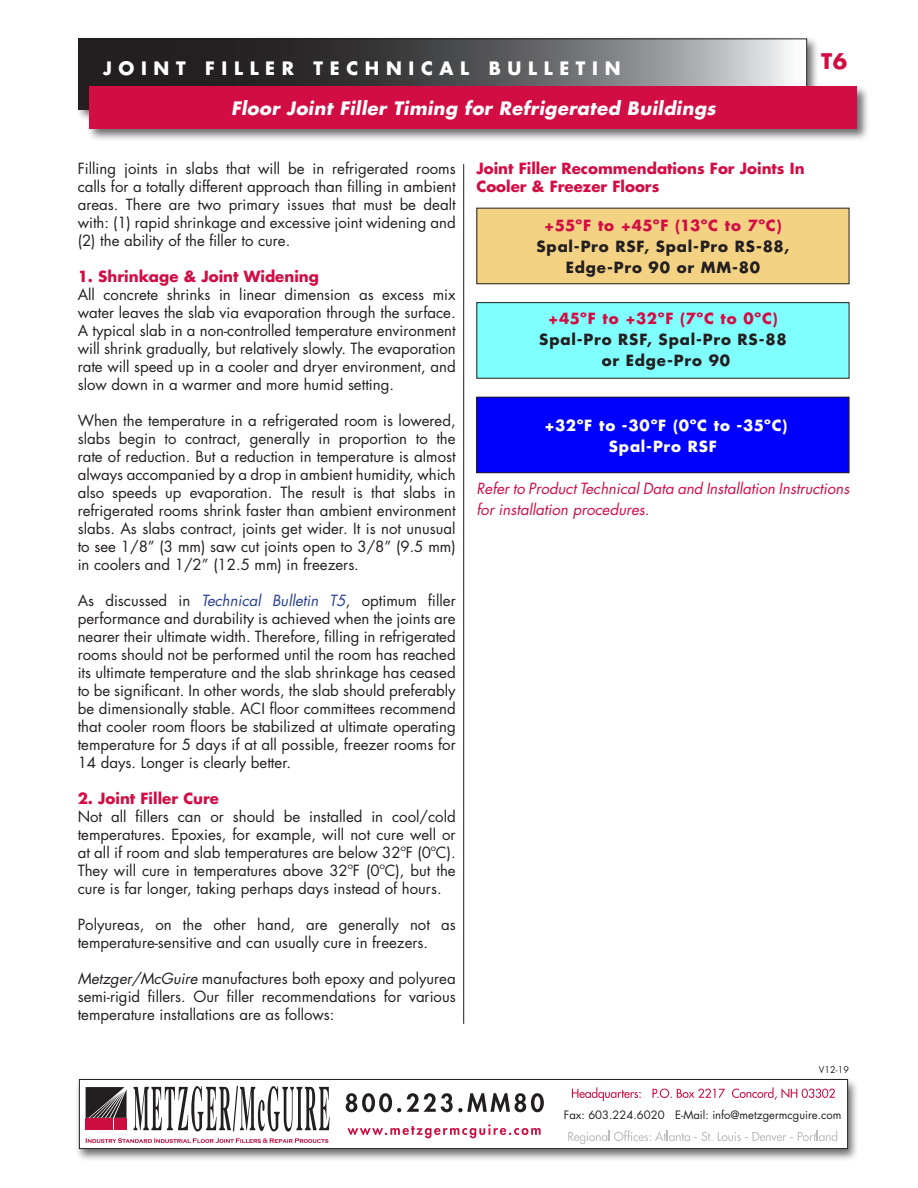
<style>
.page{position:relative;width:918px;height:1188px;background:#fff}
.page>*{position:absolute;margin:0;border:0;box-sizing:border-box;transform-origin:0 0}
.t1{font:700 21px "Futura Std";color:#d20d44}
.t2{font:italic 700 18px "Futura Std";letter-spacing:.02em;color:#fff}
.t3{font:700 18px "Futura Std";letter-spacing:.37em;color:#fff}
.t4{font:15px/18px "Futura Std";color:#231f20;text-align:justify}
.t5{font:700 15px/18px "Futura Std";color:#d20d44}
.t6{font:700 15px "Futura Std";letter-spacing:.055em;color:#231f20}
.t7{font:italic 15px/21px "Futura Std";color:#d20d44}
.t8{font:700 15px "Futura Std";letter-spacing:.06em;color:#d20d44}
.t9{font:700 15px "Futura Std";letter-spacing:.06em;color:#fff}
.t10{font:11.25px "Futura Std";color:#231f20}
.t11{font:9px "Futura Std";color:#231f20}
.s1{font-style:italic;color:#253f8e}
.s2{font-style:italic}
</style>
<div class="page">
<div style="left:75px;top:36px;width:795px;height:105px;background:#231f20;opacity:.65"></div>
<svg style="left:81px;top:41px;width:724px;height:66px;background:#5f5a5d"></svg>
<div style="left:79px;top:39px;width:728px;height:70px;border:1px solid #231f20"></div>
<div style="left:90px;top:87px;width:767px;height:42px;background:#d20d44"></div>
<div style="left:477px;top:208px;width:372px;height:76px;background:#f3d284"></div>
<div style="left:476px;top:208px;width:373px;height:76px;border:1px solid #231f20"></div>
<div style="left:477px;top:303px;width:372px;height:75px;background:#80ffff"></div>
<div style="left:476px;top:302px;width:373px;height:77px;border:1px solid #231f20"></div>
<div style="left:477px;top:397px;width:372px;height:76px;background:#00f"></div>
<div style="left:476px;top:397px;width:373px;height:76px;border:1px solid #231f20"></div>
<hr style="left:463px;top:164px;width:1px;height:860px;background:#231f20">
<div style="left:75px;top:1077px;width:784px;height:85px;background:#231f20;opacity:.65"></div>
<svg style="left:81px;top:1081px;width:765px;height:66px"></svg>
<svg style="left:133px;top:1086px;width:197px;height:46px"></svg>
<svg style="left:86px;top:1087px;width:41px;height:43px;background:#6e3746"></svg>
<svg style="left:85px;top:1138px;width:243px;height:5px"></svg>
<svg style="left:347px;top:1124px;width:194px;height:14px"></svg>
<svg style="left:346px;top:1093px;width:198px;height:19px"></svg>
<svg style="left:568px;top:1130px;width:269px;height:14px"></svg>
<svg style="left:572px;top:1087px;width:69px;height:14px"></svg>
<svg style="left:653px;top:1089px;width:72px;height:9px"></svg>
<svg style="left:732px;top:1087px;width:103px;height:13px"></svg>
<div style="left:79px;top:1079px;width:769px;height:70px;border:1px solid #231f20"></div>
<p class="t3" style="left:103px;top:56px;width:519px">JOINT FILLER TECHNICAL BULLETIN</p>
<p class="t2" style="left:231px;top:96px;width:486px">Floor Joint Filler Timing for Refrigerated Buildings</p>
<p class="t1" style="left:821px;top:47px;width:28px">T6</p>
<p class="t4" style="left:78px;top:160px;width:380px">Filling joints in slabs that will be in refrigerated rooms calls for a totally different approach than filling in ambient areas. There are two primary issues that must be dealt with: (1) rapid shrinkage and excessive joint widening and (2) the ability of the filler to cure.</p>
<p class="t5" style="left:78px;top:268px;width:243px">1. Shrinkage &amp; Joint Widening</p>
<p class="t4" style="left:78px;top:286px;width:380px">All concrete shrinks in linear dimension as excess mix water leaves the slab via evaporation through the surface.<br>A typical slab in a non-controlled temperature environment will shrink gradually, but relatively slowly. The evaporation rate will speed up in a cooler and dryer environment, and slow down in a warmer and more humid setting.</p>
<p class="t4" style="left:78px;top:412px;width:380px">When the temperature in a refrigerated room is lowered, slabs begin to contract, generally in proportion to the rate of reduction. But a reduction in temperature is almost always accompanied by a drop in ambient humidity, which also speeds up evaporation. The result is that slabs in refrigerated rooms shrink faster than ambient environment slabs. As slabs contract, joints get wider. It is not unusual to see 1/8” (3 mm) saw cut joints open to 3/8” (9.5 mm) in coolers and 1/2” (12.5 mm) in freezers.</p>
<p class="t4" style="left:78px;top:592px;width:380px">As discussed in <span class="s1">Technical Bulletin T5</span>, optimum filler performance and durability is achieved when the joints are nearer their ultimate width. Therefore, filling in refrigerated rooms should not be performed until the room has reached its ultimate temperature and the slab shrinkage has ceased to be significant. In other words, the slab should preferably be dimensionally stable. ACI floor committees recommend that cooler room floors be stabilized at ultimate operating temperature for 5 days if at all possible, freezer rooms for 14 days. Longer is clearly better.</p>
<p class="t5" style="left:78px;top:790px;width:143px">2. Joint Filler Cure</p>
<p class="t4" style="left:78px;top:808px;width:380px">Not all fillers can or should be installed in cool/cold temperatures. Epoxies, for example, will not cure well or at all if room and slab temperatures are below 32oF (0oC).<br>They will cure in temperatures above 32oF (0oC), but the cure is far longer, taking perhaps days instead of hours.</p>
<p class="t4" style="left:78px;top:916px;width:380px">Polyureas, on the other hand, are generally not as temperature-sensitive and can usually cure in freezers.</p>
<p class="t4" style="left:78px;top:970px;width:380px"><span class="s2">Metzger/McGuire</span> manufactures both epoxy and polyurea semi-rigid fillers. Our filler recommendations for various temperature installations are as follows:</p>
<p class="t5" style="left:476px;top:160px;width:330px">Joint Filler Recommendations For Joints In<br>Cooler &amp; Freezer Floors</p>
<p class="t8" style="left:544px;top:216px;width:239px">+55oF to +45oF (13oC to 7oC)</p>
<p class="t6" style="left:537px;top:237px;width:254px">Spal-Pro RSF, Spal-Pro RS-88,</p>
<p class="t6" style="left:566px;top:258px;width:196px">Edge-Pro 90 or MM-80</p>
<p class="t8" style="left:548px;top:309px;width:231px">+45oF to +32oF (7oC to 0oC)</p>
<p class="t6" style="left:539px;top:330px;width:249px">Spal-Pro RSF, Spal-Pro RS-88</p>
<p class="t6" style="left:602px;top:351px;width:130px">or Edge-Pro 90</p>
<p class="t9" style="left:544px;top:415px;width:244px">+32oF to -30oF (0oC to -35oC)</p>
<p class="t9" style="left:609px;top:436px;width:110px">Spal-Pro RSF</p>
<p class="t7" style="left:476px;top:478px;width:374px">Refer to Product Technical Data and Installation Instructions for installation procedures.</p>
<p class="t11" style="left:819px;top:1064px;width:32px">V12-19</p>
<p class="t10" style="left:564px;top:1108px;width:279px">Fax: 603.224.6020 E-Mail: info@metzgermcguire.com</p>
</div>
